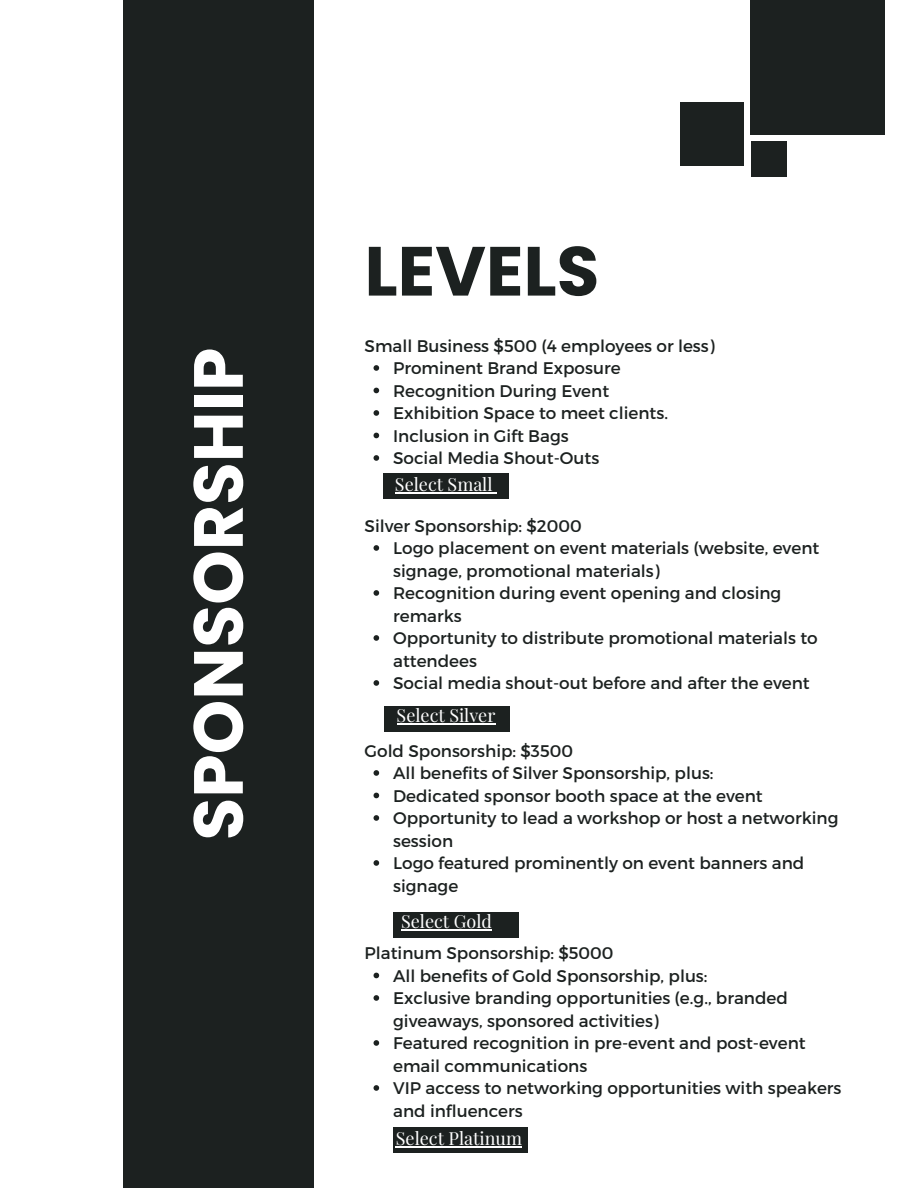
<style>
.page{position:relative;width:918px;height:1188px;background:#fff}
.page>*{position:absolute;margin:0;border:0;box-sizing:border-box;transform-origin:0 0}
.t1{font:700 69.45px "Poppins";color:#fff}
.t2{font:700 69.45px "Poppins";color:#1c2120}
.t3{font:18px "Playfair Display";color:#fff}
.t4{font:16.8px/22.5px "Montserrat";color:#1c2120}
</style>
<div class="page">
<div style="left:123px;top:0;width:191px;height:1188px;background:#1c2120"></div>
<svg style="left:374px;top:365px;width:5px;height:6px"></svg>
<svg style="left:374px;top:388px;width:5px;height:5px"></svg>
<svg style="left:374px;top:410px;width:5px;height:6px"></svg>
<svg style="left:374px;top:433px;width:5px;height:5px"></svg>
<svg style="left:374px;top:455px;width:5px;height:6px"></svg>
<svg style="left:374px;top:545px;width:5px;height:6px"></svg>
<svg style="left:374px;top:590px;width:5px;height:6px"></svg>
<svg style="left:374px;top:635px;width:5px;height:6px"></svg>
<svg style="left:374px;top:680px;width:5px;height:6px"></svg>
<svg style="left:374px;top:770px;width:5px;height:6px"></svg>
<svg style="left:374px;top:793px;width:5px;height:5px"></svg>
<svg style="left:374px;top:815px;width:5px;height:6px"></svg>
<svg style="left:374px;top:860px;width:5px;height:6px"></svg>
<svg style="left:374px;top:973px;width:5px;height:5px"></svg>
<svg style="left:374px;top:995px;width:5px;height:6px"></svg>
<svg style="left:374px;top:1040px;width:5px;height:6px"></svg>
<svg style="left:374px;top:1085px;width:5px;height:6px"></svg>
<div style="left:680px;top:102px;width:64px;height:64px;background:#1c2120"></div>
<div style="left:751px;top:0;width:134px;height:134px;background:#1c2120"></div>
<div style="left:751px;top:141px;width:36px;height:36px;background:#1c2120"></div>
<div style="left:384px;top:706px;width:125px;height:26px;background:#1c2120"></div>
<hr style="left:397px;top:724px;width:98px;height:1px;background:#fff">
<div style="left:393px;top:912px;width:126px;height:26px;background:#1c2120"></div>
<hr style="left:401px;top:929px;width:91px;height:2px;background:#fff">
<div style="left:393px;top:1127px;width:134px;height:26px;background:#1c2120"></div>
<hr style="left:396px;top:1146px;width:126px;height:2px;background:#fff">
<div style="left:383px;top:473px;width:126px;height:25px;background:#1c2120"></div>
<hr style="left:395px;top:492px;width:98px;height:1px;background:#fff">
<p class="t1" style="left:170px;top:840px;width:494px;rotate:-90deg">SPONSORSHIP</p>
<p class="t2" style="left:365px;top:223px;width:236px">LEVELS</p>
<h1 class="t4" style="left:365px;top:334px;width:352px">Small Business $500 (4 employees or less)</h1>
<h1 class="t4" style="left:393px;top:356px;width:229px">Prominent Brand Exposure</h1>
<p class="t4" style="left:393px;top:379px;width:218px">Recognition During Event</p>
<p class="t4" style="left:393px;top:401px;width:276px">Exhibition Space to meet clients.</p>
<p class="t4" style="left:393px;top:424px;width:177px">Inclusion in Gift Bags</p>
<p class="t4" style="left:393px;top:446px;width:208px">Social Media Shout-Outs</p>
<p class="t3" style="left:395px;top:472px;width:99px">Select Small</p>
<p class="t4" style="left:365px;top:514px;width:219px">Silver Sponsorship: $2000</p>
<p class="t4" style="left:393px;top:536px;width:428px">Logo placement on event materials (website, event signage, promotional materials)</p>
<p class="t4" style="left:393px;top:581px;width:390px">Recognition during event opening and closing remarks</p>
<p class="t4" style="left:393px;top:626px;width:426px">Opportunity to distribute promotional materials to attendees</p>
<p class="t4" style="left:393px;top:671px;width:418px">Social media shout-out before and after the event</p>
<p class="t3" style="left:397px;top:703px;width:100px">Select Silver</p>
<p class="t4" style="left:365px;top:739px;width:210px">Gold Sponsorship: $3500</p>
<p class="t4" style="left:393px;top:761px;width:322px">All benefits of Silver Sponsorship, plus:</p>
<p class="t4" style="left:393px;top:784px;width:371px">Dedicated sponsor booth space at the event</p>
<p class="t4" style="left:393px;top:806px;width:447px">Opportunity to lead a workshop or host a networking session</p>
<p class="t4" style="left:393px;top:851px;width:413px">Logo featured prominently on event banners and signage</p>
<p class="t3" style="left:401px;top:909px;width:92px">Select Gold</p>
<p class="t4" style="left:365px;top:941px;width:250px">Platinum Sponsorship: $5000</p>
<p class="t4" style="left:393px;top:964px;width:316px">All benefits of Gold Sponsorship, plus:</p>
<p class="t4" style="left:393px;top:986px;width:396px">Exclusive branding opportunities (e.g., branded giveaways, sponsored activities)</p>
<p class="t4" style="left:393px;top:1031px;width:414px">Featured recognition in pre-event and post-event email communications</p>
<p class="t4" style="left:393px;top:1076px;width:450px">VIP access to networking opportunities with speakers and influencers</p>
<p class="t3" style="left:396px;top:1126px;width:128px">Select Platinum</p>
</div>
